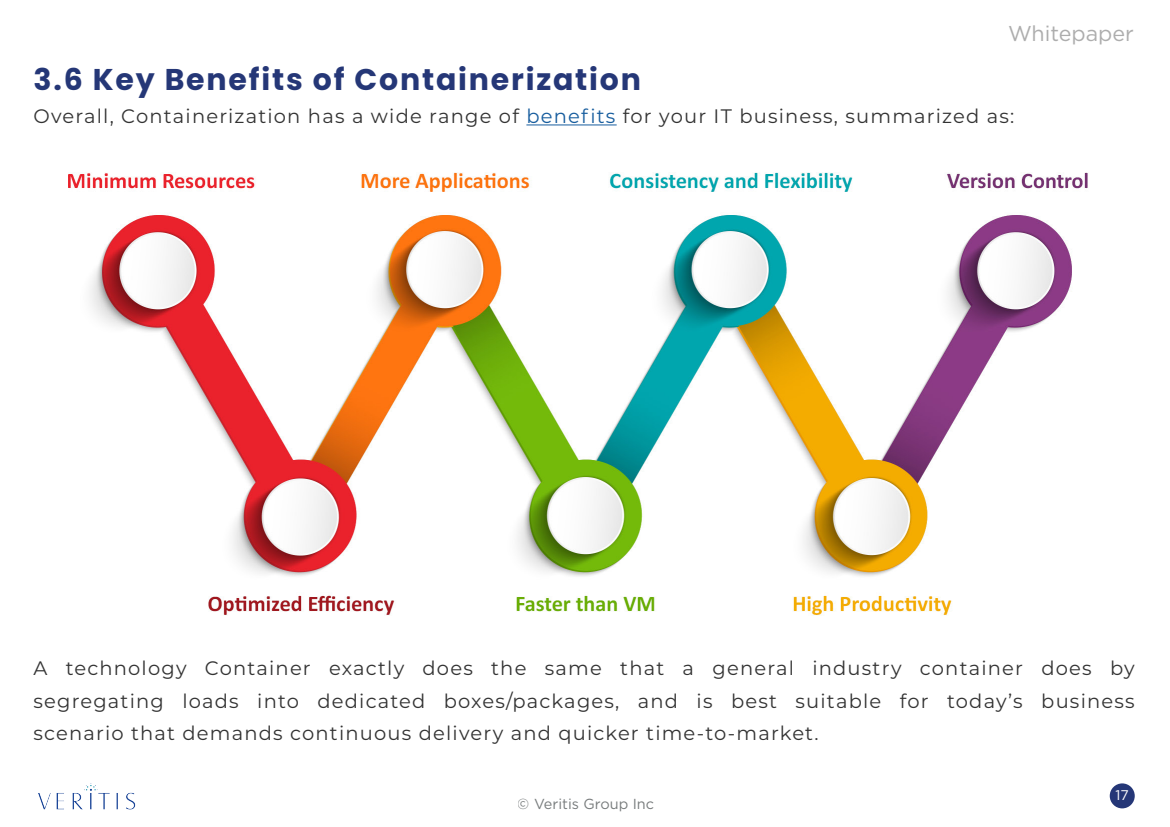
<style>
.page{position:relative;width:1170px;height:827px;background:#fff}
.page>*{position:absolute;margin:0;border:0;box-sizing:border-box;transform-origin:0 0}
.Nrml_my_style{font:700 30px "Poppins";letter-spacing:.06em;color:#253777}
.t1{font:21.5px "Gotham";color:#adadad}
.Nrml_my_style-2{font:19.5px/32.5px "Montserrat";letter-spacing:.06em;color:#333;text-align:justify}
.t2{font:14.5px "Gotham";color:#323839}
.t3{font:14px "Gotham";color:#fff}
.s1{color:#175d9e}
</style>
<div class="page">
<img style="left:44px;top:125px;width:1091px;height:685px">
<img style="left:38px;top:779px;width:106px;height:30px">
<div style="left:1110px;top:783px;width:25px;height:25px;background:#253777;border-radius:50%"></div>
<hr style="left:526px;top:124px;width:91px;height:1px;background:#175d9e">
<p class="t1" style="left:1008px;top:20px;width:128px">Whitepaper</p>
<p class="Nrml_my_style" style="left:34px;top:63px;width:609px">3.6 Key Benefits of Containerization</p>
<p class="Nrml_my_style-2" style="left:34px;top:99px;width:982px">Overall, Containerization has a wide range of <span class="s1">benefits</span> for your IT business, summarized as:</p>
<p class="Nrml_my_style-2" style="left:34px;top:652px;width:1103px">A technology Container exactly does the same that a general industry container does by segregating loads into dedicated boxes/packages, and is best suitable for today’s business scenario that demands continuous delivery and quicker time-to-market.</p>
<p class="t2" style="left:518px;top:795px;width:138px">© Veritis Group Inc</p>
<p class="t3" style="left:1116px;top:786px;width:15px">17</p>
</div>
